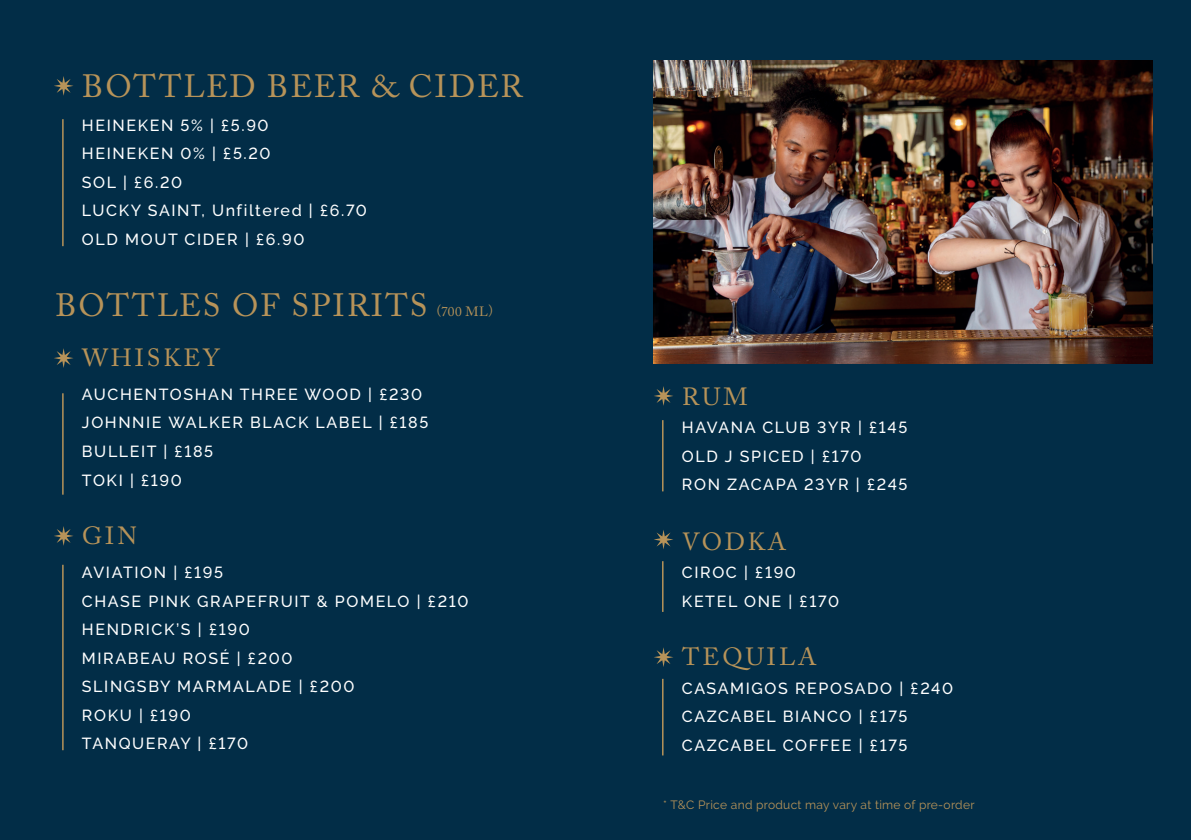
<style>
.page{position:relative;width:1191px;height:840px;background:#fff}
.page>*{position:absolute;margin:0;border:0;box-sizing:border-box;transform-origin:0 0}
.t1{font:32px "Adobe Caslon Pro";letter-spacing:.065em;color:#b79359}
.t2{font:24.8px "Adobe Caslon Pro";letter-spacing:.115em;color:#b79359}
.t3{font:500 16px/28.6px "Raleway";letter-spacing:.1em;color:#fff}
.t4{font:13.4px "Adobe Caslon Pro";color:#b79359}
.t5{font:12px "Raleway";letter-spacing:.025em;color:#b79359}
</style>
<div class="page">
<div style="left:0;top:0;width:599px;height:839px;background:#022d47"></div>
<div style="left:595px;top:0;width:596px;height:839px;background:#022d47"></div>
<hr style="left:62px;top:393px;width:2px;height:101px;background:#b79359">
<hr style="left:62px;top:564px;width:2px;height:185px;background:#b79359">
<hr style="left:62px;top:119px;width:2px;height:127px;background:#b79359">
<svg style="left:54px;top:76px;width:19px;height:20px"></svg>
<svg style="left:54px;top:526px;width:19px;height:19px"></svg>
<hr style="left:662px;top:420px;width:1px;height:71px;background:#b79359">
<hr style="left:662px;top:561px;width:1px;height:50px;background:#b79359">
<hr style="left:662px;top:678px;width:1px;height:77px;background:#b79359">
<svg style="left:654px;top:386px;width:19px;height:19px"></svg>
<svg style="left:654px;top:530px;width:19px;height:19px"></svg>
<svg style="left:654px;top:647px;width:19px;height:19px"></svg>
<svg style="left:54px;top:348px;width:19px;height:20px"></svg>
<img style="left:653px;top:61px;width:499px;height:302px">
<h1 class="t1" style="left:82px;top:67px;width:442px">BOTTLED BEER &amp; CIDER</h1>
<p class="t3" style="left:82px;top:111px;width:286px">HEINEKEN 5% | £5.90<br>HEINEKEN 0% | £5.20<br>SOL | £6.20<br>LUCKY SAINT, Unfiltered | £6.70<br>OLD MOUT CIDER | £6.90</p>
<h1 class="t1" style="left:55px;top:286px;width:374px">BOTTLES OF SPIRITS</h1>
<p class="t4" style="left:437px;top:303px;width:58px">(700 ML)</p>
<h2 class="t2" style="left:82px;top:342px;width:139px">WHISKEY</h2>
<p class="t3" style="left:82px;top:380px;width:348px">AUCHENTOSHAN THREE WOOD | £230<br>JOHNNIE WALKER BLACK LABEL | £185<br>BULLEIT | £185<br>TOKI | £190</p>
<h2 class="t2" style="left:82px;top:520px;width:56px">GIN</h2>
<p class="t3" style="left:82px;top:557px;width:388px">AVIATION | £195<br>CHASE PINK GRAPEFRUIT &amp; POMELO | £210<br>HENDRICK’S | £190<br>MIRABEAU ROSÉ | £200<br>SLINGSBY MARMALADE | £200<br>ROKU | £190<br>TANQUERAY | £170</p>
<h2 class="t2" style="left:682px;top:381px;width:67px">RUM</h2>
<p class="t3" style="left:682px;top:413px;width:227px">HAVANA CLUB 3YR | £145<br>OLD J SPICED | £170<br>RON ZACAPA 23YR | £245</p>
<h2 class="t2" style="left:682px;top:526px;width:106px">VODKA</h2>
<p class="t3" style="left:682px;top:558px;width:159px">CIROC | £190<br>KETEL ONE | £170</p>
<h2 class="t2" style="left:682px;top:641px;width:136px">TEQUILA</h2>
<p class="t3" style="left:682px;top:673px;width:273px">CASAMIGOS REPOSADO | £240<br>CAZCABEL BIANCO | £175<br>CAZCABEL COFFEE | £175</p>
<p class="t5" style="left:663px;top:797px;width:313px">* T&amp;C Price and product may vary at time of pre-order</p>
</div>
